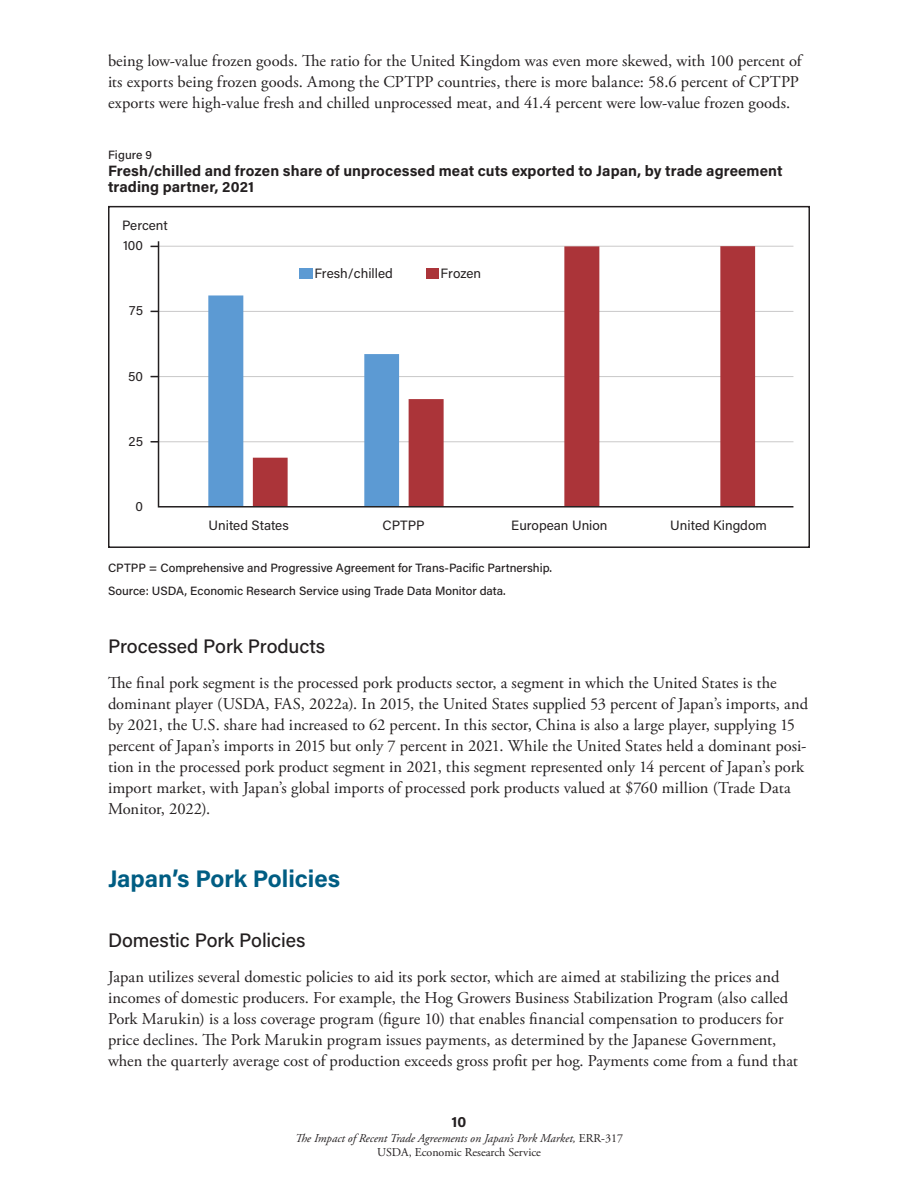
<style>
.page{position:relative;width:918px;height:1188px;background:#fff}
.page>*{position:absolute;margin:0;border:0;box-sizing:border-box;transform-origin:0 0}
.t1{font:700 24px "Acumin Pro";color:#005d83}
.t2{font:500 19.5px "Acumin Pro";letter-spacing:-.005em;color:#231f20}
.P_-_Body_Text{font:16.5px/21px "Adobe Garamond Pro";letter-spacing:.005em;color:#231f20}
.P_-_Table___Figure_T{font:700 15px/16.5px "Acumin Pro";letter-spacing:.005em;color:#231f20}
.t3{font:13.5px "Acumin Pro";color:#231f20}
.P_-_Table___Figure_F{font:500 12px "Acumin Pro";color:#231f20}
.t4{font:italic 12px/14.4px "Adobe Garamond Pro";color:#231f20;text-align:center}
.P_-_Table___Figure_T-2{font:500 12px "Acumin Pro";letter-spacing:.01em;color:#231f20}
.s1{font-style:normal}
</style>
<div class="page">
<svg style="left:157px;top:241px;width:637px;height:267px"></svg>
<div style="left:300px;top:268px;width:13px;height:11px;background:#5c9ad3"></div>
<div style="left:426px;top:268px;width:13px;height:11px;background:#ab3439"></div>
<svg style="left:151px;top:441px;width:8px;height:2px"></svg>
<div style="left:108px;top:206px;width:702px;height:342px;border:2px solid #231f20"></div>
<p class="P_-_Body_Text" style="left:108px;top:51px;width:695px">being low-value frozen goods. The ratio for the United Kingdom was even more skewed, with 100 percent of its exports being frozen goods. Among the CPTPP countries, there is more balance: 58.6 percent of CPTPP exports were high-value fresh and chilled unprocessed meat, and 41.4 percent were low-value frozen goods.</p>
<h1 class="P_-_Table___Figure_T-2" style="left:108px;top:147px;width:46px">Figure 9</h1>
<h1 class="P_-_Table___Figure_T" style="left:108px;top:162px;width:676px">Fresh/chilled and frozen share of unprocessed meat cuts exported to Japan, by trade agreement trading partner, 2021</h1>
<p class="t3" style="left:122px;top:216px;width:47px">Percent</p>
<p class="t3" style="left:123px;top:236px;width:22px">100</p>
<p class="t3" style="left:129px;top:301px;width:15px">75</p>
<p class="t3" style="left:128px;top:367px;width:16px">50</p>
<p class="t3" style="left:129px;top:432px;width:16px">25</p>
<p class="t3" style="left:136px;top:497px;width:9px">0</p>
<p class="t3" style="left:314px;top:264px;width:80px">Fresh/chilled</p>
<p class="t3" style="left:441px;top:264px;width:42px">Frozen</p>
<p class="t3" style="left:209px;top:516px;width:82px">United States</p>
<p class="t3" style="left:382px;top:516px;width:44px">CPTPP</p>
<p class="t3" style="left:511px;top:516px;width:98px">European Union</p>
<p class="t3" style="left:670px;top:516px;width:98px">United Kingdom</p>
<p class="P_-_Table___Figure_F" style="left:108px;top:560px;width:446px">CPTPP = Comprehensive and Progressive Agreement for Trans-Pacific Partnership.</p>
<p class="P_-_Table___Figure_F" style="left:108px;top:583px;width:399px">Source: USDA, Economic Research Service using Trade Data Monitor data.</p>
<h2 class="t2" style="left:108px;top:633px;width:219px">Processed Pork Products</h2>
<p class="P_-_Body_Text" style="left:108px;top:673px;width:702px">The final pork segment is the processed pork products sector, a segment in which the United States is the dominant player (USDA, FAS, 2022a). In 2015, the United States supplied 53 percent of Japan’s imports, and by 2021, the U.S. share had increased to 62 percent. In this sector, China is also a large player, supplying 15 percent of Japan’s imports in 2015 but only 7 percent in 2021. While the United States held a dominant posi&shy;tion in the processed pork product segment in 2021, this segment represented only 14 percent of Japan’s pork import market, with Japan’s global imports of processed pork products valued at $760 million (Trade Data Monitor, 2022).</p>
<h1 class="t1" style="left:108px;top:862px;width:234px">Japan’s Pork Policies</h1>
<h2 class="t2" style="left:108px;top:927px;width:199px">Domestic Pork Policies</h2>
<p class="P_-_Body_Text" style="left:108px;top:966px;width:692px">Japan utilizes several domestic policies to aid its pork sector, which are aimed at stabilizing the prices and incomes of domestic producers. For example, the Hog Growers Business Stabilization Program (also called Pork Marukin) is a loss coverage program (figure 10) that enables financial compensation to producers for price declines. The Pork Marukin program issues payments, as determined by the Japanese Government, when the quarterly average cost of production exceeds gross profit per hog. Payments come from a fund that</p>
<p class="P_-_Table___Figure_T" style="left:452px;top:1113px;width:16px">10</p>
<p class="t4" style="left:295px;top:1131px;width:330px">The Impact of Recent Trade Agreements on Japan’s Pork Market, <span class="s1">ERR-317<br>USDA, Economic Research Service</span></p>
</div>
